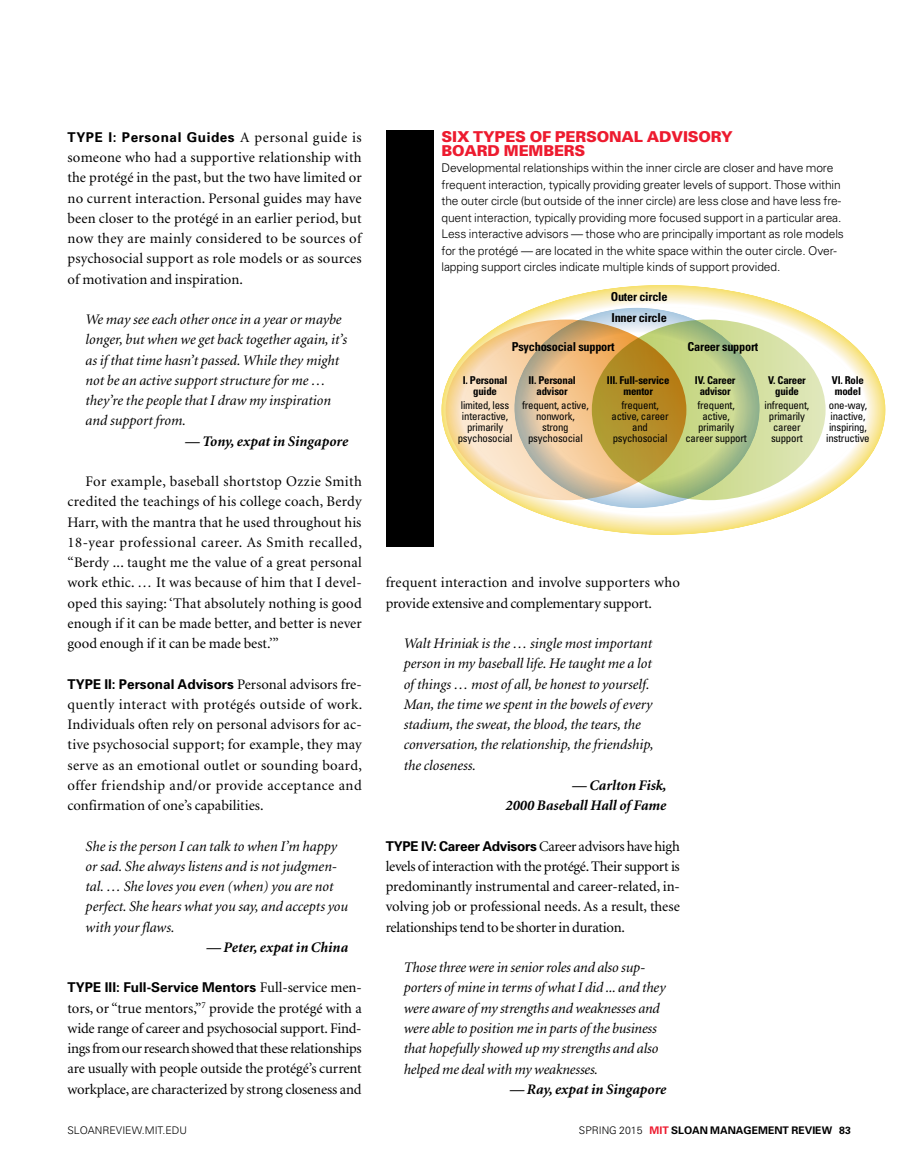
<style>
.page{position:relative;width:905px;height:1168px;background:#fff}
.page>*{position:absolute;margin:0;border:0;box-sizing:border-box;transform-origin:0 0}
.t1{font:900 15px/13.5px "Univers";letter-spacing:-.01em;color:#ed1b2f}
.t2{font:14.7px/20.2px "Minion";color:#000;text-align:justify}
.t3{font:italic 14.7px/20.2px "Minion";color:#000}
.t4{font:italic 700 14.7px/20.2px "Minion";color:#000;text-align:right}
.t5{font:700 13.5px "Univers";color:#000}
.t6{font:700 13.5px "Univers";letter-spacing:.045em;color:#000}
.t7{font:700 condensed 12.3px "Univers";letter-spacing:-.02em;color:#000}
.t8{font:300 12px/16.5px "Univers";letter-spacing:-.01em;color:#000}
.t9{font:condensed 10.8px/10.8px "Univers";letter-spacing:-.02em;color:#000;text-align:center}
.t10{font:700 condensed 10.8px/10.8px "Univers";letter-spacing:-.02em;color:#000;text-align:center}
.t11{font:700 10.5px "Univers";color:#000}
.t12{font:300 10.5px "Univers";color:#000}
.s1{font-family:"Minion";font-weight:400;font-size:14.7px}
.s2{font-style:italic}
.s3{font-family:"Univers";font-weight:700;font-size:13.5px}
.s4{font-weight:300}
.s5{color:#ed1b2f}
</style>
<div class="page">
<div style="left:386px;top:130px;width:47px;height:417px;background:#000"></div>
<svg style="left:509px;top:304px;width:357px;height:212px"></svg>
<svg style="left:686px;top:319px;width:139px;height:181px;background:#d1dda8"></svg>
<svg style="left:445px;top:319px;width:241px;height:181px;background:#ddc28b"></svg>
<p class="t6" style="left:68px;top:128px;width:296px">TYPE I: Personal Guides <span class="s1">A personal guide is</span></p>
<p class="t2" style="left:67px;top:148px;width:296px">someone who had a supportive relationship with the protégé in the past, but the two have limited or no current interaction. Personal guides may have been closer to the protégé in an earlier period, but now they are mainly considered to be sources of psychosocial support as role models or as sources of motivation and inspiration.</p>
<p class="t3" style="left:85px;top:310px;width:263px">We may see each other once in a year or maybe longer, but when we get back together again, it’s as if that time hasn’t passed. While they might not be an active support structure for me … they’re the people that I draw my inspiration and support from.</p>
<p class="t4" style="left:185px;top:431px;width:164px">— Tony, expat in Singapore</p>
<p class="t2" style="left:67px;top:472px;width:296px;text-indent:18px">For example, baseball shortstop Ozzie Smith credited the teachings of his college coach, Berdy Harr, with the mantra that he used throughout his 18-year professional career. As Smith recalled, “Berdy ... taught me the value of a great personal work ethic. <span class="s2">…</span> It was because of him that I devel&shy;oped this saying: ‘That absolutely nothing is good enough if it can be made better, and better is never good enough if it can be made best.’”</p>
<p class="t5" style="left:68px;top:675px;width:296px">TYPE II: Personal Advisors <span class="s1">Personal advisors fre-</span></p>
<p class="t2" style="left:68px;top:694px;width:296px">quently interact with protégés outside of work.<br>Individuals often rely on personal advisors for ac&shy;tive psychosocial support; for example, they may serve as an emotional outlet or sounding board, offer friendship and/or provide acceptance and confirmation of one’s capabilities.</p>
<p class="t3" style="left:86px;top:836px;width:264px">She is the person I can talk to when I’m happy or sad. She always listens and is not judgmen&shy;tal. … She loves you even (when) you are not perfect. She hears what you say, and accepts you with your flaws.</p>
<p class="t4" style="left:206px;top:937px;width:143px">— Peter, expat in China</p>
<p class="t5" style="left:68px;top:979px;width:296px">TYPE III: Full-Service Mentors <span class="s1">Full-service men-</span></p>
<p class="t2" style="left:68px;top:998px;width:296px">tors, or “true mentors,”<sup>7</sup> provide the protégé with a wide range of career and psychosocial support. Find&shy;ings from our research showed that these relationships are usually with people outside the protégé’s current workplace, are characterized by strong closeness and</p>
<p class="t1" style="left:441px;top:130px;width:293px">SIX TYPES OF PERSONAL ADVISORY<br>BOARD MEMBERS</p>
<p class="t8" style="left:441px;top:159px;width:404px">Developmental relationships within the inner circle are closer and have more frequent interaction, typically providing greater levels of support. Those within the outer circle (but outside of the inner circle) are less close and have less fre&shy;quent interaction, typically providing more focused support in a particular area.<br>Less interactive advisors — those who are principally important as role models for the protégé — are located in the white space within the outer circle. Over&shy;lapping support circles indicate multiple kinds of support provided.</p>
<p class="t7" style="left:610px;top:289px;width:58px">Outer circle</p>
<p class="t7" style="left:611px;top:310px;width:57px">Inner circle</p>
<p class="t7" style="left:512px;top:339px;width:104px">Psychosocial support</p>
<p class="t10" style="left:463px;top:374px;width:46px">I. Personal guide</p>
<p class="t9" style="left:458px;top:400px;width:56px">limited, less interactive, primarily psychosocial</p>
<p class="t10" style="left:528px;top:374px;width:49px">II. Personal advisor</p>
<p class="t9" style="left:522px;top:400px;width:68px">frequent, active, nonwork, strong psychosocial</p>
<p class="t10" style="left:607px;top:374px;width:64px">III. Full-service mentor</p>
<p class="t9" style="left:611px;top:400px;width:59px">frequent, active, career and psychosocial</p>
<p class="t7" style="left:687px;top:339px;width:72px">Career support</p>
<p class="t10" style="left:695px;top:374px;width:42px">IV. Career advisor</p>
<p class="t9" style="left:685px;top:400px;width:63px">frequent, active, primarily career support</p>
<p class="t10" style="left:768px;top:374px;width:39px">V. Career guide</p>
<p class="t9" style="left:764px;top:400px;width:46px">infrequent, primarily career support</p>
<p class="t9" style="left:826px;top:400px;width:45px">one-way, inactive, inspiring, instructive</p>
<p class="t10" style="left:831px;top:374px;width:34px;text-align:left">VI. Role model</p>
<p class="t2" style="left:386px;top:573px;width:296px">frequent interaction and involve supporters who provide extensive and complementary support.</p>
<p class="t3" style="left:404px;top:634px;width:251px">Walt Hriniak is the … single most important person in my baseball life. He taught me a lot of things … most of all, be honest to yourself.<br>Man, the time we spent in the bowels of every stadium, the sweat, the blood, the tears, the conversation, the relationship, the friendship, the closeness.</p>
<p class="t4" style="left:505px;top:775px;width:162px">— Carlton Fisk,<br>2000 Baseball Hall of Fame</p>
<p class="t2" style="left:386px;top:836px;width:296px"><span class="s3">TYPE IV: Career Advisors</span> Career advisors have high levels of interaction with the protégé. Their support is predominantly instrumental and career-related, in&shy;volving job or professional needs. As a result, these relationships tend to be shorter in duration.</p>
<p class="t3" style="left:404px;top:958px;width:263px">Those three were in senior roles and also sup&shy;porters of mine in terms of what I did ... and they were aware of my strengths and weaknesses and were able to position me in parts of the business that hopefully showed up my strengths and also helped me deal with my weaknesses.</p>
<p class="t4" style="left:510px;top:1079px;width:158px">— Ray, expat in Singapore</p>
<p class="t12" style="left:68px;top:1124px;width:121px">SLOANREVIEW.MIT.EDU</p>
<p class="t11" style="left:579px;top:1124px;width:273px"><span class="s4">SPRING 2015</span> <span class="s5">MIT</span> SLOAN MANAGEMENT REVIEW 83</p>
</div>
